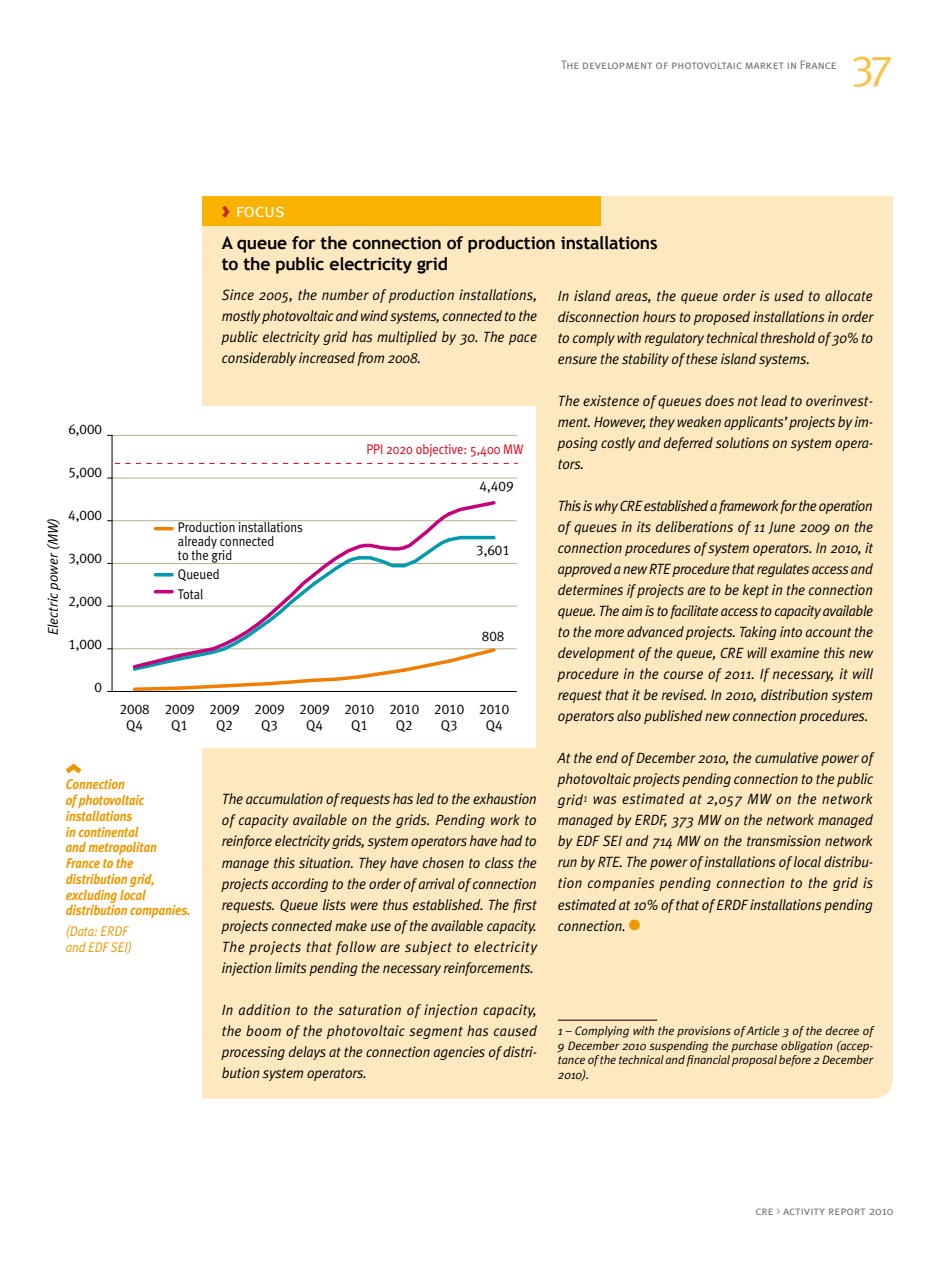
<style>
.page{position:relative;width:943px;height:1265px;background:#fff}
.page>*{position:absolute;margin:0;border:0;box-sizing:border-box;transform-origin:0 0}
.t1{font:43.75px "Meta Plus Normal";color:#fbc143}
.t2{font:19.25px "Meta Plus Normal Caps";letter-spacing:-.005em;color:#fff}
.t3{font:700 17.5px/21px "Trebuchet MS";letter-spacing:-.01em;color:#000}
.t4{font:italic 14.88px/21px "Meta Plus Normal";letter-spacing:-.01em;color:#000;text-align:justify;scale:.95 1}
.t5{font:italic 700 14px/15.8px "Meta Plus";letter-spacing:-.01em;color:#eb9900;scale:.9 1}
.t6{font:14px/15.8px "Meta Plus Normal Caps";color:#000;text-align:center}
.t7{font:14px/14px "Meta Plus Normal";color:#000;scale:.9 1}
.t8{font:14px "Meta Plus Normal";color:#e2001a;scale:.9 1}
.t9{font:italic 14px/15.8px "Meta Plus Normal";letter-spacing:-.01em;color:#eb9900;scale:.9 1}
.t10{font:italic 14px "Meta Plus Normal";color:#000}
.t11{font:italic 12.25px/14.7px "Meta Plus Normal";letter-spacing:-.01em;color:#000;text-align:justify}
.t12{font:12.25px "Meta Plus Normal Caps";color:#707172}
.s1{font-family:"Meta Plus";font-weight:900;font-size:24.5px;color:#bc2a33}
.s2{font-family:"Meta Plus Normal Caps";font-size:8.92px}
.s3{color:#eb9900}
.s4{color:#9c9e9f}
.s5{font-family:"Meta Plus Normal"}
</style>
<div class="page">
<div style="left:202px;top:196px;width:690px;height:903px;background:#fee8bf"></div>
<hr style="left:558px;top:1020px;width:99px;height:1px;background:#000">
<div style="left:202px;top:196px;width:398px;height:30px;background:#f9b200"></div>
<div style="left:41px;top:407px;width:495px;height:341px;background:#fff"></div>
<hr style="left:112px;top:649px;width:404px;height:1px;background:#b2ae8e">
<hr style="left:112px;top:606px;width:404px;height:1px;background:#b2ae8e">
<hr style="left:112px;top:563px;width:404px;height:1px;background:#b2ae8e">
<hr style="left:112px;top:520px;width:404px;height:1px;background:#b2ae8e">
<hr style="left:112px;top:478px;width:404px;height:1px;background:#b2ae8e">
<hr style="left:112px;top:435px;width:404px;height:1px;background:#b2ae8e">
<hr style="left:112px;top:435px;width:1px;height:256px;background:#000">
<hr style="left:112px;top:691px;width:404px;height:1px;background:#000">
<svg style="left:115px;top:463px;width:402px;height:1px"></svg>
<svg style="left:130px;top:501px;width:368px;height:190px"></svg>
<svg style="left:66px;top:764px;width:15px;height:10px"></svg>
<p class="t2" style="left:222px;top:199px;width:65px"><span class="s1">›</span> focus</p>
<p class="t12" style="left:561px;top:58px;width:277px">The development of photovoltaic market in France</p>
<h1 class="t1" style="left:851px;top:39px;width:44px">37</h1>
<p class="t3" style="left:222px;top:232px;width:437px">A queue for the connection of production installations to the public electricity grid</p>
<p class="t4" style="left:222px;top:285px;width:333px">Since 2005, the number of production installations, mostly photovoltaic and wind systems, connected to the public electricity grid has multiplied by 30. The pace considerably increased from 2008.</p>
<p class="t4" style="left:558px;top:285px;width:333px">In island areas, the queue order is used to allocate disconnection hours to proposed installations in order to comply with regulatory technical threshold of 30% to ensure the stability of these island systems.</p>
<p class="t4" style="left:558px;top:390px;width:333px">The existence of queues does not lead to overinvest&shy;ment. However, they weaken applicants’ projects by im&shy;posing costly and deferred solutions on system opera&shy;tors.</p>
<p class="t4" style="left:558px;top:495px;width:333px">This is why CRE established a framework for the operation of queues in its deliberations of 11 June 2009 on the connection procedures of system operators. In 2010, it approved a new RTE procedure that regulates access and determines if projects are to be kept in the connection queue. The aim is to facilitate access to capacity available to the more advanced projects. Taking into account the development of the queue, CRE will examine this new procedure in the course of 2011. If necessary, it will request that it be revised. In 2010, distribution system operators also published new connection procedures.</p>
<p class="t4" style="left:558px;top:747px;width:333px">At the end of December 2010, the cumulative power of photovoltaic projects pending connection to the public grid<span class="s2">1</span> was estimated at 2,057 MW on the network managed by ERDF, 373 MW on the network managed by EDF SEI and 714 MW on the transmission network run by RTE. The power of installations of local distribu&shy;tion companies pending connection to the grid is estimated at 10% of that of ERDF installations pending connection. <span class="s3">●</span></p>
<p class="t6" style="left:68px;top:421px;width:35px">6,000</p>
<p class="t6" style="left:68px;top:464px;width:35px">5,000</p>
<p class="t6" style="left:68px;top:507px;width:35px">4,000</p>
<p class="t6" style="left:68px;top:550px;width:35px">3,000</p>
<p class="t6" style="left:68px;top:593px;width:35px">2,000</p>
<p class="t6" style="left:68px;top:636px;width:35px">1,000</p>
<p class="t6" style="left:95px;top:679px;width:9px">0</p>
<p class="t8" style="left:366px;top:441px;width:176px">PPI 2020 objective: 5,400 MW</p>
<p class="t6" style="left:479px;top:479px;width:35px">4,409</p>
<p class="t10" style="left:45px;top:635px;width:120px;rotate:-90deg">Electric power (MW)</p>
<p class="t7" style="left:178px;top:520px;width:140px">Production installations already connected<br>to the grid</p>
<p class="t7" style="left:178px;top:565px;width:48px;line-height:19.2px">Queued<br>Total</p>
<p class="t6" style="left:476px;top:542px;width:35px">3,601</p>
<p class="t6" style="left:482px;top:628px;width:24px">808</p>
<p class="t6" style="left:165px;top:701px;width:31px">2009<br>Q1</p>
<p class="t6" style="left:479px;top:701px;width:31px">2010<br>Q4</p>
<p class="t6" style="left:210px;top:701px;width:31px">2009<br>Q2</p>
<p class="t6" style="left:254px;top:701px;width:31px">2009<br>Q3</p>
<p class="t6" style="left:299px;top:701px;width:31px">2009<br>Q4</p>
<p class="t6" style="left:120px;top:701px;width:31px">2008<br>Q4</p>
<p class="t6" style="left:434px;top:701px;width:31px">2010<br>Q3</p>
<p class="t6" style="left:344px;top:701px;width:31px">2010<br>Q1</p>
<p class="t6" style="left:389px;top:701px;width:31px">2010<br>Q2</p>
<p class="t5" style="left:66px;top:777px;width:140px">Connection<br>of photovoltaic installations<br>in continental<br>and metropolitan<br>France to the distribution grid, excluding local distribution companies.</p>
<p class="t9" style="left:66px;top:923px;width:75px">(Data: ERDF and EDF SEI)</p>
<p class="t4" style="left:222px;top:789px;width:333px">The accumulation of requests has led to the exhaustion of capacity available on the grids. Pending work to reinforce electricity grids, system operators have had to manage this situation. They have chosen to class the projects according to the order of arrival of connection requests. Queue lists were thus established. The first projects connected make use of the available capacity.<br>The projects that follow are subject to electricity injection limits pending the necessary reinforcements.</p>
<p class="t4" style="left:222px;top:999px;width:333px">In addition to the saturation of injection capacity, the boom of the photovoltaic segment has caused processing delays at the connection agencies of distri&shy;bution system operators.</p>
<p class="t11" style="left:558px;top:1023px;width:316px">1 – Complying with the provisions of Article 3 of the decree of 9 December 2010 suspending the purchase obligation (accep&shy;tance of the technical and financial proposal before 2 December 2010).</p>
<p class="t12" style="left:755px;top:1204px;width:139px">cre <span class="s4">&gt;</span> activity report <span class="s5">2010</span></p>
</div>
